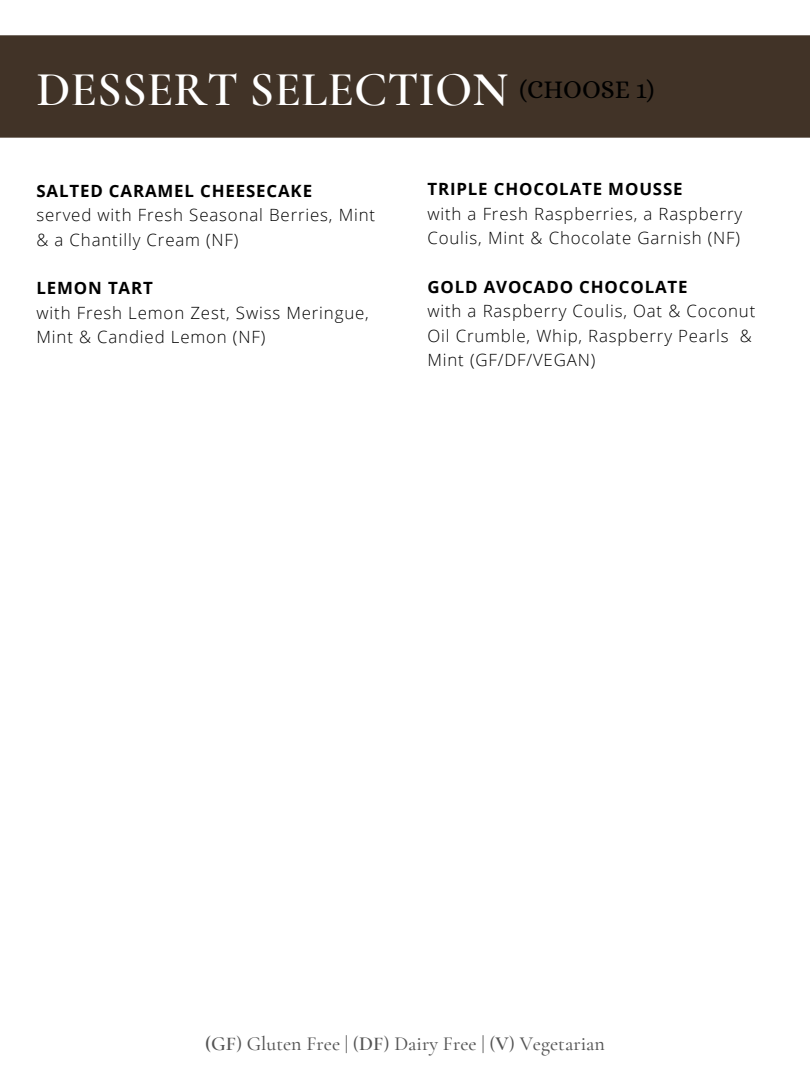
<style>
.page{position:relative;width:810px;height:1080px;background:#fff}
.page>*{position:absolute;margin:0;border:0;box-sizing:border-box;transform-origin:0 0}
.t1{font:600 48.75px "Cormorant Garamond";color:#fff}
.t2{font:25.62px "Alice";color:#000}
.t3{font:500 20px "Cormorant Garamond";color:#545454}
.t4{font:300 16.88px/24.4px "Open Sans";letter-spacing:.05em;color:#000}
.t5{font:700 16.88px "Open Sans";letter-spacing:.05em;color:#000}
.s1{font-weight:600}
</style>
<div class="page">
<div style="left:0;top:35px;width:810px;height:103px;background:#413327"></div>
<h1 class="t1" style="left:37px;top:60px;width:473px">DESSERT SELECTION</h1>
<h2 class="t2" style="left:520px;top:75px;width:136px">(CHOOSE 1)</h2>
<p class="t5" style="left:37px;top:179px;width:277px">SALTED CARAMEL CHEESECAKE</p>
<p class="t4" style="left:37px;top:203px;width:340px">served with Fresh Seasonal Berries, Mint &amp; a Chantilly Cream (NF)</p>
<p class="t5" style="left:37px;top:276px;width:118px">LEMON TART</p>
<p class="t4" style="left:37px;top:300px;width:334px">with Fresh Lemon Zest, Swiss Meringue,<br>Mint &amp; Candied Lemon (NF)</p>
<p class="t5" style="left:427px;top:177px;width:257px">TRIPLE CHOCOLATE MOUSSE</p>
<p class="t4" style="left:427px;top:201px;width:316px">with a Fresh Raspberries, a Raspberry<br>Coulis, Mint &amp; Chocolate Garnish (NF)</p>
<p class="t5" style="left:427px;top:275px;width:262px">GOLD AVOCADO CHOCOLATE</p>
<p class="t4" style="left:427px;top:298px;width:329px">with a Raspberry Coulis, Oat &amp; Coconut</p>
<p class="t4" style="left:427px;top:323px;width:326px">Oil Crumble, Whip, Raspberry Pearls &amp;<br>Mint (GF/DF/VEGAN)</p>
<h3 class="t3" style="left:205px;top:1032px;width:401px"><span class="s1">(GF</span>) Gluten Free | (<span class="s1">DF</span>) Dairy Free | (<span class="s1">V</span>) Vegetarian</h3>
</div>
